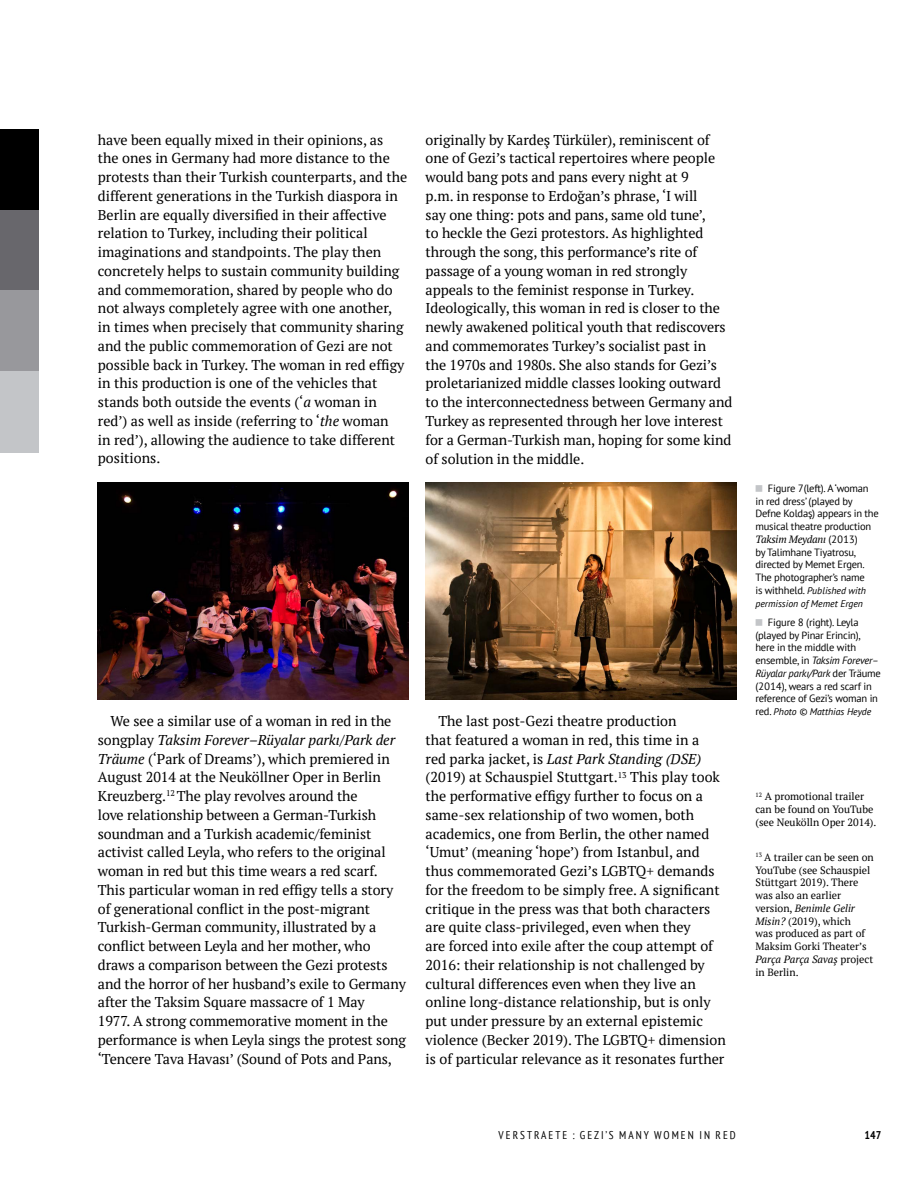
<style>
.page{position:relative;width:915px;height:1191px;background:#fff}
.page>*{position:absolute;margin:0;border:0;box-sizing:border-box;transform-origin:0 0}
.t1{font:14.25px/18.8px "PT Serif";letter-spacing:-.005em;color:#000}
.t2{font:condensed 11.25px "PT Sans";letter-spacing:.18em;color:#000}
.t3{font:700 condensed 11.25px "PT Sans";color:#000}
.t4{font:10.5px/12.8px "PT Sans";letter-spacing:-.02em;color:#000}
.t5{font:10.5px/12.8px "PT Serif";color:#000}
.t6{font:italic 10.5px "PT Serif";letter-spacing:-.02em;color:#000}
.t7{font:italic 9.75px/12.8px "PT Sans";color:#000}
.s1{font-style:italic}
.s2{font-family:"Instantdecor";font-size:12px;color:#c3c5c8}
.s3{font-family:"PT Sans";font-style:normal}
.s4{font-style:normal;font-size:10.5px}
</style>
<div class="page">
<div style="left:0;top:130px;width:38px;height:81px;background:#000"></div>
<div style="left:0;top:211px;width:38px;height:81px;background:#68676c"></div>
<div style="left:0;top:290px;width:38px;height:81px;background:#98989c"></div>
<div style="left:0;top:371px;width:38px;height:81px;background:#c3c5c8"></div>
<img style="left:98px;top:482px;width:310px;height:217px">
<img style="left:425px;top:482px;width:311px;height:217px">
<p class="t1" style="left:98px;top:130px;width:311px">have been equally mixed in their opinions, as the ones in Germany had more distance to the protests than their Turkish counterparts, and the different generations in the Turkish diaspora in Berlin are equally diversified in their affective relation to Turkey, including their political imaginations and standpoints. The play then concretely helps to sustain community building and commemoration, shared by people who do not always completely agree with one another, in times when precisely that community sharing and the public commemoration of Gezi are not possible back in Turkey. The woman in red effigy in this production is one of the vehicles that stands both outside the events (‘<span class="s1">a</span> woman in red’) as well as inside (referring to ‘<span class="s1">the</span> woman<br>in red’), allowing the audience to take different positions.</p>
<p class="t1" style="left:425px;top:130px;width:308px">originally by Kardeş Türküler), reminiscent of one of Gezi’s tactical repertoires where people would bang pots and pans every night at 9<br>p.m. in response to Erdoğan’s phrase, ‘I will<br>say one thing: pots and pans, same old tune’,<br>to heckle the Gezi protestors. As highlighted through the song, this performance’s rite of passage of a young woman in red strongly appeals to the feminist response in Turkey.<br>Ideologically, this woman in red is closer to the newly awakened political youth that rediscovers and commemorates Turkey’s socialist past in<br>the 1970s and 1980s. She also stands for Gezi’s proletarianized middle classes looking outward to the interconnectedness between Germany and Turkey as represented through her love interest for a German-Turkish man, hoping for some kind of solution in the middle.</p>
<p class="t1" style="left:98px;top:711px;width:309px;text-indent:13px">We see a similar use of a woman in red in the songplay <span class="s1">Taksim Forever–Rüyalar parkı/Park der Träume</span> (‘Park of Dreams’), which premiered in August 2014 at the Neuköllner Oper in Berlin Kreuzberg.<sup>12</sup> The play revolves around the<br>love relationship between a German-Turkish soundman and a Turkish academic/feminist activist called Leyla, who refers to the original woman in red but this time wears a red scarf.<br>This particular woman in red effigy tells a story of generational conflict in the post-migrant Turkish-German community, illustrated by a conflict between Leyla and her mother, who draws a comparison between the Gezi protests and the horror of her husband’s exile to Germany after the Taksim Square massacre of 1 May<br>1977. A strong commemorative moment in the performance is when Leyla sings the protest song ‘Tencere Tava Havası’ (Sound of Pots and Pans,</p>
<p class="t1" style="left:425px;top:711px;width:302px;text-indent:13px">The last post-Gezi theatre production<br>that featured a woman in red, this time in a<br>red parka jacket, is <span class="s1">Last Park Standing (DSE) </span>(2019) at Schauspiel Stuttgart.<sup>13</sup> This play took the performative effigy further to focus on a same-sex relationship of two women, both academics, one from Berlin, the other named ‘Umut’ (meaning ‘hope’) from Istanbul, and thus commemorated Gezi’s LGBTQ+ demands for the freedom to be simply free. A significant critique in the press was that both characters are quite class-privileged, even when they<br>are forced into exile after the coup attempt of 2016: their relationship is not challenged by cultural differences even when they live an online long-distance relationship, but is only put under pressure by an external epistemic violence (Becker 2019). The LGBTQ+ dimension is of particular relevance as it resonates further</p>
<p class="t4" style="left:755px;top:481px;width:125px"><span class="s2">q</span> Figure 7(left). A ‘woman in red dress’ (played by<br>Defne Koldaş) appears in the musical theatre production</p>
<p class="t6" style="left:755px;top:532px;width:104px">Taksim Meydanı <span class="s3">(2013)</span></p>
<p class="t4" style="left:755px;top:545px;width:111px">by Talimhane Tiyatrosu, directed by Memet Ergen.<br>The photographer’s name</p>
<p class="t7" style="left:755px;top:584px;width:112px"><span class="s4">is withheld.</span> Published with permission of Memet Ergen</p>
<p class="t4" style="left:755px;top:615px;width:127px"><span class="s2">q</span> Figure 8 (right). Leyla (played by Pinar Erincin), here in the middle with ensemble, in <span class="s1">Taksim Forever–<br>Rüyalar parkı/Park</span> der Träume (2014), wears a red scarf in reference of Gezi’s woman in</p>
<p class="t7" style="left:755px;top:705px;width:117px"><span class="s4">red.</span> Photo © Matthias Heyde</p>
<p class="t5" style="left:755px;top:790px;width:122px"><sup>12</sup> A promotional trailer can be found on YouTube (see Neukölln Oper 2014).</p>
<p class="t5" style="left:755px;top:850px;width:120px"><sup>13</sup> A trailer can be seen on<br>YouTube (see Schauspiel<br>Stüttgart 2019). There was also an earlier version, <span class="s1">Benimle Gelir<br>Misin?</span> (2019), which<br>was produced as part of<br>Maksim Gorki Theater’s<br><span class="s1">Parça Parça Savaş</span> project in Berlin.</p>
<p class="t2" style="left:498px;top:1128px;width:238px">VERSTRAETE : GEZI’S MANY WOMEN IN RED</p>
<p class="t3" style="left:864px;top:1127px;width:19px">147</p>
</div>
